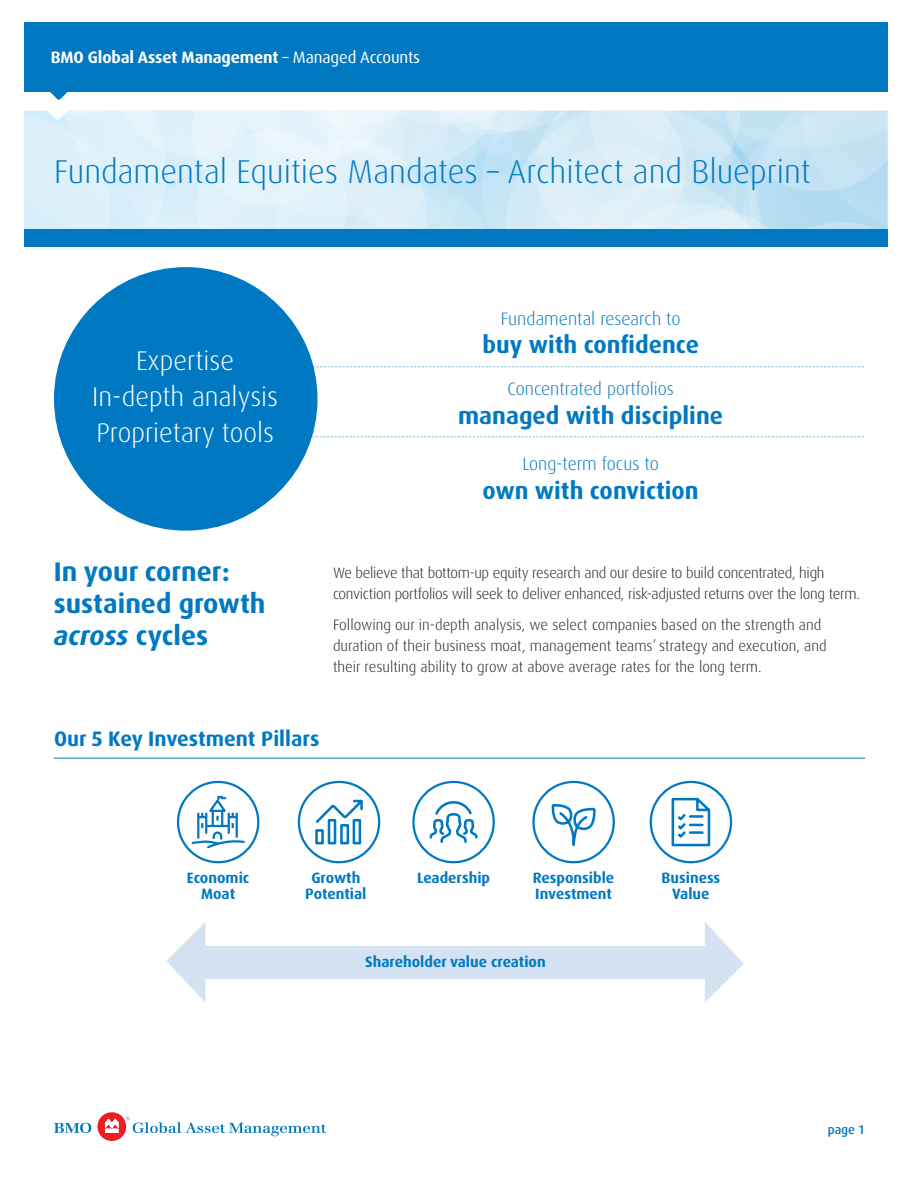
<style>
.page{position:relative;width:918px;height:1188px;background:#fff}
.page>*{position:absolute;margin:0;border:0;box-sizing:border-box;transform-origin:0 0}
.t1{font:300 33px "Dax Pro";color:#0079c2}
.t2{font:300 27px "Dax Pro";color:#fff}
.t3{font:700 27px/32.4px "Dax Pro";color:#0079c2}
.t4{font:700 24px "Dax";color:#0079c2}
.t5{font:700 21px "Dax Pro";color:#0079c2}
.t6{font:300 18px "Dax";letter-spacing:-.005em;color:#0079c2}
.t7{font:700 16.5px "Dax Pro";letter-spacing:-.01em;color:#fff}
.t8{font:300 15px/21px "Dax Pro";letter-spacing:-.01em;color:#231f20}
.t9{font:700 15px "Dax Pro";color:#0079c2}
.t10{font:500 12.75px "Dax Pro";color:#0079c2}
.s1{font-weight:400}
.s2{font-style:italic}
</style>
<div class="page">
<div style="left:205px;top:946px;width:501px;height:33px;background:#d4e2f2"></div>
<svg style="left:166px;top:922px;width:39px;height:80px"></svg>
<svg style="left:705px;top:922px;width:39px;height:80px"></svg>
<div style="left:54px;top:267px;width:264px;height:264px;background:#0079c2;border-radius:50%"></div>
<svg style="left:313px;top:366px;width:551px;height:1px"></svg>
<svg style="left:312px;top:437px;width:552px;height:1px"></svg>
<svg style="left:24px;top:110px;width:864px;height:120px;background:#d4ebf7"></svg>
<div style="left:24px;top:23px;width:864px;height:69px;background:#0079c2"></div>
<svg style="left:50px;top:92px;width:18px;height:8px"></svg>
<div style="left:24px;top:230px;width:864px;height:17px;background:#0079c2"></div>
<svg style="left:54px;top:1123px;width:37px;height:10px"></svg>
<div style="left:97px;top:1112px;width:29px;height:29px;background:#ee1d23;border-radius:50%"></div>
<svg style="left:105px;top:1119px;width:14px;height:14px"></svg>
<svg style="left:126px;top:1117px;width:200px;height:19px"></svg>
<hr style="left:54px;top:758px;width:811px;height:1px;background:#0079c2">
<svg style="left:315px;top:799px;width:48px;height:46px"></svg>
<div style="left:298px;top:781px;width:82px;height:82px;border:2px solid #0079c2;border-radius:50%"></div>
<svg style="left:429px;top:801px;width:49px;height:42px"></svg>
<div style="left:412px;top:781px;width:83px;height:82px;border:2px solid #0079c2;border-radius:50%"></div>
<svg style="left:550px;top:804px;width:48px;height:52px"></svg>
<div style="left:532px;top:781px;width:83px;height:82px;border:2px solid #0079c2;border-radius:50%"></div>
<svg style="left:671px;top:797px;width:40px;height:50px"></svg>
<div style="left:650px;top:781px;width:82px;height:82px;border:2px solid #0079c2;border-radius:50%"></div>
<div style="left:177px;top:781px;width:82px;height:82px;border:2px solid #0079c2;border-radius:50%"></div>
<svg style="left:191px;top:795px;width:54px;height:54px"></svg>
<p class="t7" style="left:51px;top:47px;width:371px">BMO Global Asset Management <span class="s1">– Managed Accounts</span></p>
<p class="t1" style="left:54px;top:150px;width:758px">Fundamental Equities Mandates – Architect and Blueprint</p>
<p class="t2" style="left:136px;top:343px;width:99px">Expertise</p>
<p class="t2" style="left:92px;top:379px;width:188px">In-depth analysis</p>
<p class="t2" style="left:96px;top:415px;width:179px">Proprietary tools</p>
<p class="t6" style="left:501px;top:308px;width:181px">Fundamental research to</p>
<p class="t4" style="left:482px;top:332px;width:218px">buy with confidence</p>
<p class="t6" style="left:507px;top:379px;width:168px">Concentrated portfolios</p>
<p class="t4" style="left:458px;top:402px;width:266px">managed with discipline</p>
<p class="t6" style="left:522px;top:454px;width:138px">Long-term focus to</p>
<p class="t4" style="left:482px;top:477px;width:218px">own with conviction</p>
<p class="t3" style="left:54px;top:555px;width:213px">In your corner: sustained growth <span class="s2">across</span> cycles</p>
<p class="t8" style="left:333px;top:563px;width:528px">We believe that bottom-up equity research and our desire to build concentrated, high conviction portfolios will seek to deliver enhanced, risk-adjusted returns over the long term.</p>
<p class="t8" style="left:333px;top:614px;width:495px">Following our in-depth analysis, we select companies based on the strength and duration of their business moat, management teams’ strategy and execution, and their resulting ability to grow at above average rates for the long term.</p>
<p class="t5" style="left:54px;top:725px;width:267px">Our 5 Key Investment Pillars</p>
<p class="t9" style="left:187px;top:868px;width:64px">Economic</p>
<p class="t9" style="left:201px;top:884px;width:35px">Moat</p>
<p class="t9" style="left:311px;top:868px;width:50px">Growth</p>
<p class="t9" style="left:305px;top:884px;width:63px">Potential</p>
<p class="t9" style="left:417px;top:868px;width:75px">Leadership</p>
<p class="t9" style="left:533px;top:868px;width:83px">Responsible</p>
<p class="t9" style="left:535px;top:884px;width:78px">Investment</p>
<p class="t9" style="left:365px;top:952px;width:182px">Shareholder value creation</p>
<p class="t9" style="left:662px;top:868px;width:60px">Business</p>
<p class="t9" style="left:672px;top:884px;width:39px">Value</p>
<p class="t10" style="left:828px;top:1122px;width:38px">page 1</p>
</div>
